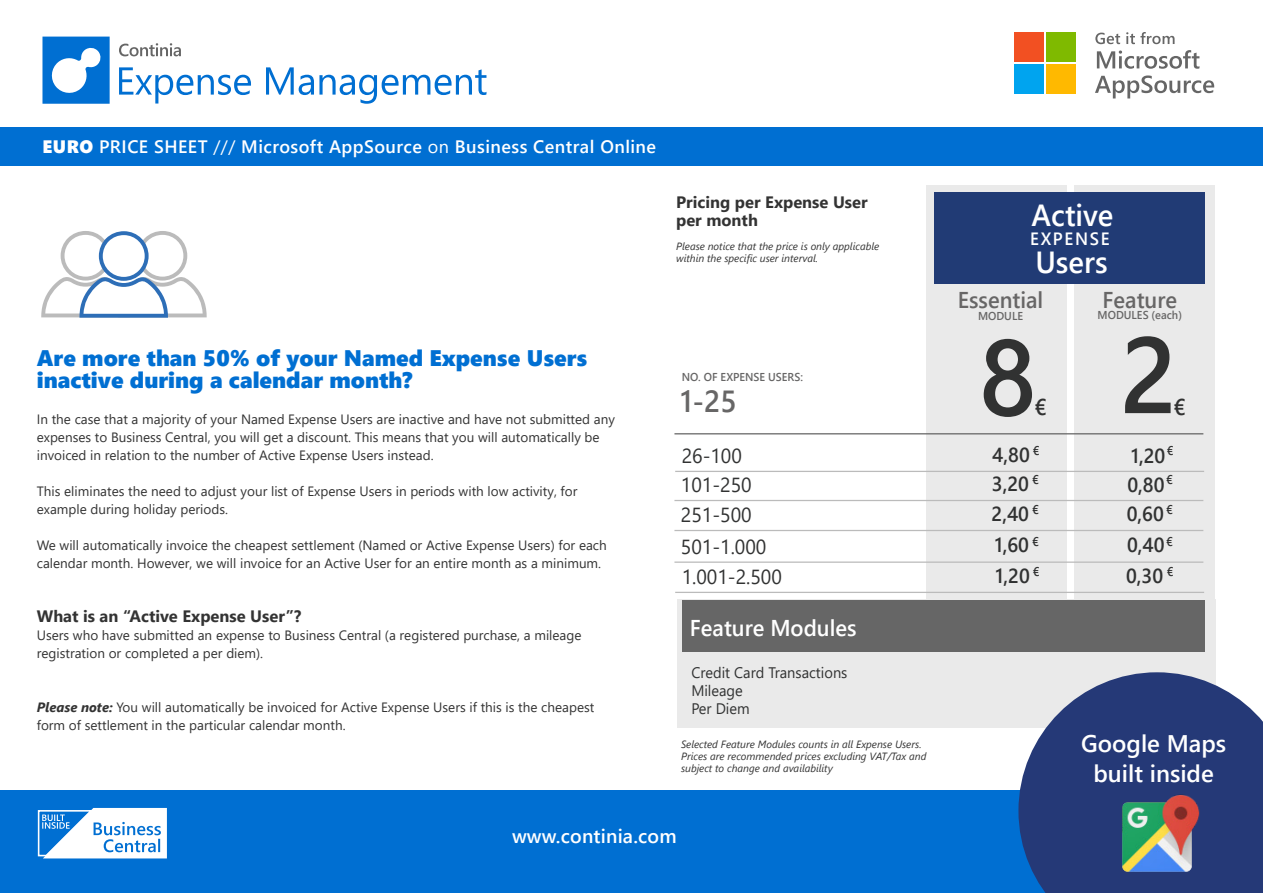
<style>
.page{position:relative;width:1263px;height:893px;background:#fff}
.page>*{position:absolute;margin:0;border:0;box-sizing:border-box;transform-origin:0 0}
.t1{font:600 108px "Segoe UI";color:#313232;scale:.96 1}
.t2{font:600 30.45px "Segoe UI";color:#fff;scale:.96 1}
.t3{font:600 30.45px "Segoe UI";color:#676666;scale:.96 1}
.t4{font:600 24px/30px "Segoe UI";color:#fff;text-align:center}
.t5{font:600 22.8px "Segoe UI";color:#676666;scale:.96 1}
.t6{font:600 22.8px "Segoe UI";color:#fff;scale:.96 1}
.t7{font:600 22.8px "Segoe UI";color:#313232;scale:.96 1}
.t8{font:22.5px/22.5px "Segoe UI Black";color:#006fd2}
.t9{font:600 20.4px "Segoe UI";color:#313232;scale:.96 1}
.t10{font:20.4px "Segoe UI";color:#313232;scale:.96 1}
.t11{font:600 19.5px "Segoe UI";letter-spacing:.01em;color:#fff}
.t12{font:600 18px "Segoe UI";letter-spacing:.025em;color:#fff}
.t13{font:600 17.85px "Segoe UI";letter-spacing:.1em;color:#fff;scale:.96 1}
.t14{font:700 16.5px/18px "Segoe UI";color:#333}
.t15{font:15.3px/18.3px "Segoe UI";color:#313232;scale:.96 1}
.t16{font:13.5px/18px "Segoe UI";color:#333}
.t17{font:600 11.4px "Segoe UI";color:#676666;scale:.96 1}
.t18{font:italic 10.5px/12px "Segoe UI";color:#333}
.s1{font-family:"Segoe UI Black";font-weight:400}
.s2{font-weight:400}
.s3{font-weight:700;font-style:italic}
</style>
<div class="page">
<div style="left:0;top:128px;width:1263px;height:38px;background:#006fd2"></div>
<div style="left:0;top:791px;width:1263px;height:102px;background:#006fd2"></div>
<div style="left:1074px;top:186px;width:141px;height:414px;background:#eaeaea"></div>
<div style="left:926px;top:186px;width:141px;height:414px;background:#eaeaea"></div>
<div style="left:934px;top:192px;width:271px;height:92px;background:#213b75"></div>
<hr style="left:674px;top:433px;width:529px;height:1px;background:#666">
<hr style="left:675px;top:471px;width:529px;height:1px;background:#bbb">
<div style="left:677px;top:600px;width:538px;height:128px;background:#eaeaea"></div>
<div style="left:682px;top:600px;width:522px;height:51px;background:#666"></div>
<hr style="left:674px;top:500px;width:529px;height:1px;background:#bbb">
<hr style="left:674px;top:530px;width:529px;height:1px;background:#bbb">
<hr style="left:674px;top:561px;width:529px;height:2px;background:#bbb">
<hr style="left:675px;top:592px;width:529px;height:1px;background:#bbb">
<svg style="left:1018px;top:672px;width:245px;height:221px;background:#3e5187"></svg>
<img style="left:1113px;top:794px;width:87px;height:87px">
<svg style="left:41px;top:231px;width:166px;height:87px"></svg>
<svg style="left:42px;top:37px;width:68px;height:67px"></svg>
<svg style="left:119px;top:43px;width:62px;height:13px"></svg>
<svg style="left:119px;top:67px;width:132px;height:37px"></svg>
<svg style="left:266px;top:67px;width:220px;height:37px"></svg>
<div style="left:1047px;top:32px;width:29px;height:29px;background:#7fba00"></div>
<div style="left:1047px;top:64px;width:29px;height:30px;background:#ffb900"></div>
<div style="left:1014px;top:32px;width:29px;height:29px;background:#f25022"></div>
<div style="left:1014px;top:64px;width:29px;height:30px;background:#00a4ef"></div>
<svg style="left:1095px;top:33px;width:25px;height:11px"></svg>
<svg style="left:1126px;top:32px;width:48px;height:12px"></svg>
<svg style="left:1097px;top:50px;width:102px;height:19px"></svg>
<svg style="left:1095px;top:75px;width:119px;height:23px"></svg>
<svg style="left:37px;top:808px;width:130px;height:50px"></svg>
<p class="t12" style="left:43px;top:129px;width:615px"><span class="s1">EURO</span> PRICE SHEET <span class="s2">///</span> Microsoft AppSource <span class="s2">on</span> Business Central Online</p>
<p class="t8" style="left:37px;top:345px;width:552px">Are more than 50% of your Named Expense Users inactive during a calendar month?</p>
<p class="t16" style="left:37px;top:409px;width:580px">In the case that a majority of your Named Expense Users are inactive and have not submitted any expenses to Business Central, you will get a discount. This means that you will automatically be invoiced in relation to the number of Active Expense Users instead.</p>
<p class="t16" style="left:37px;top:481px;width:542px">This eliminates the need to adjust your list of Expense Users in periods with low activity, for example during holiday periods.</p>
<p class="t16" style="left:37px;top:535px;width:571px">We will automatically invoice the cheapest settlement (Named or Active Expense Users) for each calendar month. However, we will invoice for an Active User for an entire month as a minimum.</p>
<p class="t14" style="left:37px;top:606px;width:266px">What is an “Active Expense User”?</p>
<p class="t16" style="left:37px;top:625px;width:546px">Users who have submitted an expense to Business Central (a registered purchase, a mileage registration or completed a per diem).</p>
<p class="t16" style="left:37px;top:697px;width:559px"><span class="s3">Please note:</span> You will automatically be invoiced for Active Expense Users if this is the cheapest form of settlement in the particular calendar month.</p>
<p class="t14" style="left:676px;top:191px;width:193px">Pricing per Expense User per month</p>
<p class="t18" style="left:676px;top:238px;width:205px">Please notice that the price is only applicable within the specific user interval.</p>
<p class="t17" style="left:682px;top:366px;width:128px">NO. OF EXPENSE USERS:</p>
<p class="t3" style="left:681px;top:372px;width:60px">1-25</p>
<p class="t2" style="left:1032px;top:187px;width:87px">Active</p>
<p class="t13" style="left:1030px;top:222px;width:85px">EXPENSE</p>
<p class="t2" style="left:1035px;top:233px;width:77px">Users</p>
<p class="t5" style="left:958px;top:279px;width:91px">Essential</p>
<p class="t17" style="left:978px;top:305px;width:48px">MODULE</p>
<p class="t5" style="left:1103px;top:278px;width:79px">Feature</p>
<p class="t17" style="left:1098px;top:304px;width:89px">MODULES (each)</p>
<p class="t1" style="left:979px;top:276px;width:61px">8</p>
<p class="t7" style="left:1034px;top:386px;width:14px">€</p>
<p class="t1" style="left:1120px;top:273px;width:61px">2</p>
<p class="t7" style="left:1173px;top:386px;width:14px">€</p>
<p class="t10" style="left:682px;top:436px;width:64px">26-100</p>
<p class="t9" style="left:992px;top:435px;width:51px">4,80 <sup>€</sup></p>
<p class="t9" style="left:1131px;top:437px;width:46px">1,20<sup>€</sup></p>
<p class="t10" style="left:681px;top:465px;width:75px">101-250</p>
<p class="t9" style="left:992px;top:464px;width:50px">3,20 <sup>€</sup></p>
<p class="t9" style="left:1127px;top:465px;width:49px">0,80<sup>€</sup></p>
<p class="t10" style="left:681px;top:495px;width:75px">251-500</p>
<p class="t9" style="left:991px;top:494px;width:51px">2,40 <sup>€</sup></p>
<p class="t9" style="left:1127px;top:494px;width:50px">0,60 <sup>€</sup></p>
<p class="t10" style="left:681px;top:527px;width:91px">501-1.000</p>
<p class="t9" style="left:995px;top:526px;width:47px">1,60 <sup>€</sup></p>
<p class="t9" style="left:1127px;top:526px;width:49px">0,40<sup>€</sup></p>
<p class="t10" style="left:682px;top:557px;width:106px">1.001-2.500</p>
<p class="t9" style="left:996px;top:556px;width:47px">1,20 <sup>€</sup></p>
<p class="t9" style="left:1126px;top:556px;width:51px">0,30 <sup>€</sup></p>
<p class="t6" style="left:690px;top:607px;width:175px">Feature Modules</p>
<p class="t15" style="left:691px;top:662px;width:164px">Credit Card Transactions<br>Mileage<br>Per Diem</p>
<p class="t18" style="left:681px;top:736px;width:242px">Selected Feature Modules counts in all Expense Users.</p>
<p class="t18" style="left:681px;top:748px;width:247px">Prices are recommended prices excluding VAT/Tax and subject to change and availability</p>
<p class="t4" style="left:1081px;top:726px;width:146px">Google Maps built inside</p>
<p class="t11" style="left:512px;top:818px;width:166px">www.continia.com</p>
</div>
